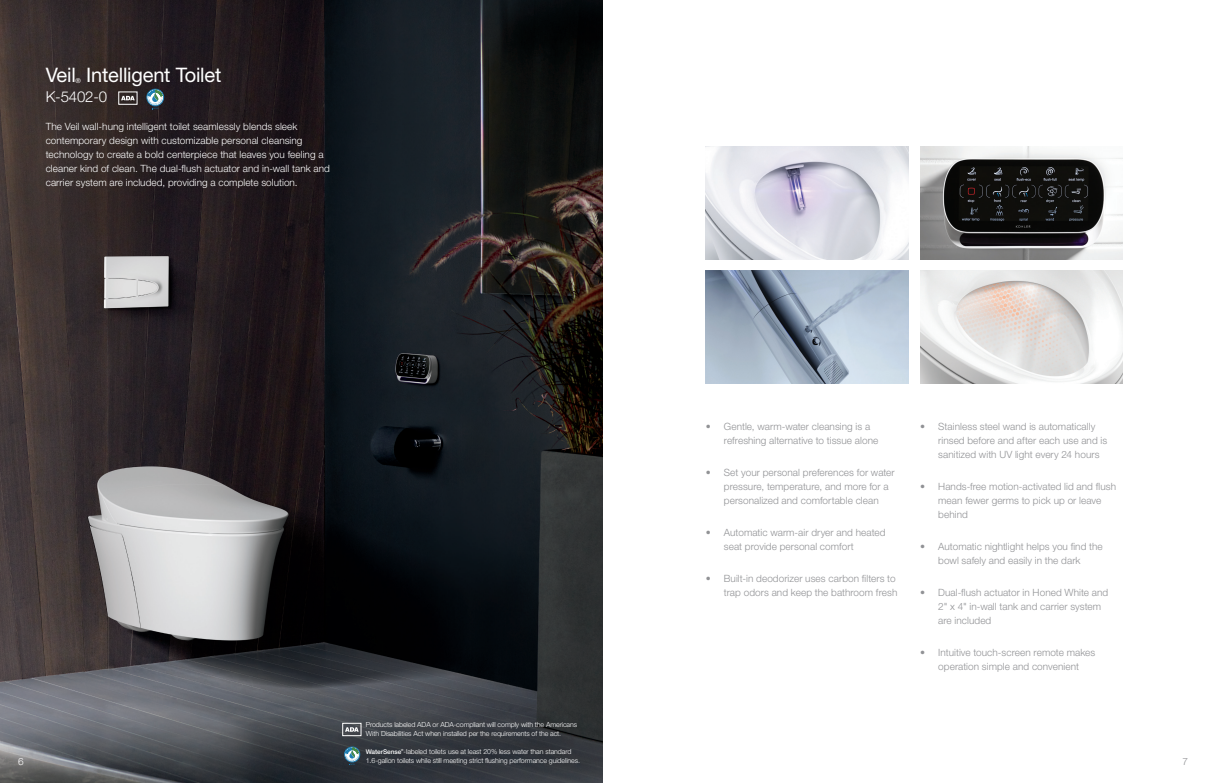
<style>
.page{position:relative;width:1206px;height:783px;background:#fff}
.page>*{position:absolute;margin:0;border:0;box-sizing:border-box;transform-origin:0 0}
.t1{font:20px "Helvetica Neue LT Pro";letter-spacing:-.01em;color:#fff}
.t2{font:300 15px "Helvetica Neue LT Pro";color:#fff}
.t3{font:300 10px/14px "Helvetica Neue LT Pro";letter-spacing:.005em;color:#919295}
.t4{font:300 10px/14px "Helvetica Neue LT Pro";letter-spacing:.005em;color:#fff}
.t5{font:300 7px/9px "Helvetica Neue LT Pro";letter-spacing:-.01em;color:#fff}
.t6{font:6.7px "Helvetica Neue LT Pro";color:#fff}
.t7{font:500 2.9px "Helvetica Neue LT Pro";color:#fff}
.s1{font-weight:500;font-size:6.5px}
</style>
<div class="page">
<img style="left:920px;top:146px;width:203px;height:113px">
<img style="left:920px;top:271px;width:203px;height:113px">
<img style="left:706px;top:271px;width:202px;height:113px">
<img style="left:706px;top:146px;width:202px;height:113px">
<img style="left:0;top:0;width:603px;height:783px">
<div style="left:344px;top:747px;width:16px;height:15px;border:1px solid #1d7eb2;border-radius:50%"></div>
<svg style="left:346px;top:747px;width:13px;height:18px"></svg>
<svg style="left:121px;top:96px;width:14px;height:4px"></svg>
<div style="left:343px;top:723px;width:18px;height:13px;border:1px solid #fff"></div>
<svg style="left:345px;top:727px;width:14px;height:5px"></svg>
<div style="left:147px;top:89px;width:17px;height:17px;border:1px solid #1d7eb2;border-radius:50%"></div>
<svg style="left:148px;top:90px;width:15px;height:19px"></svg>
<p class="t1" style="left:46px;top:62px;width:32px">Veil</p>
<p class="t6" style="left:76px;top:76px;width:7px">®</p>
<p class="t1" style="left:86px;top:62px;width:137px">Intelligent Toilet</p>
<p class="t2" style="left:46px;top:88px;width:63px">K-5402-0</p>
<p class="t4" style="left:46px;top:119px;width:286px">The Veil wall-hung intelligent toilet seamlessly blends sleek contemporary design with customizable personal cleansing technology to create a bold centerpiece that leaves you feeling a cleaner kind of clean. The dual-flush actuator and in-wall tank and carrier system are included, providing a complete solution.</p>
<p class="t5" style="left:366px;top:720px;width:213px">Products labeled ADA or ADA-compliant will comply with the Americans<br>With Disabilities Act when installed per the requirements of the act.</p>
<p class="t5" style="left:366px;top:747px;width:207px"><span class="s1">WaterSense</span> -labeled toilets use at least 20% less water than standard</p>
<p class="t7" style="left:401px;top:748px;width:4px">®</p>
<p class="t4" style="left:18px;top:754px;width:7px">6</p>
<p class="t5" style="left:366px;top:756px;width:216px">1.6-gallon toilets while still meeting strict flushing performance guidelines.</p>
<p class="t3" style="left:724px;top:419px;width:156px;text-indent:-18px">• Gentle, warm-water cleansing is a refreshing alternative to tissue alone</p>
<p class="t3" style="left:724px;top:465px;width:172px;text-indent:-18px">• Set your personal preferences for water pressure, temperature, and more for a personalized and comfortable clean</p>
<p class="t3" style="left:724px;top:525px;width:163px;text-indent:-18px">• Automatic warm-air dryer and heated seat provide personal comfort</p>
<p class="t3" style="left:706px;top:571px;width:193px;text-align:right">• Built-in deodorizer uses carbon filters to trap odors and keep the bathroom fresh</p>
<p class="t3" style="left:938px;top:419px;width:171px;text-indent:-18px">• Stainless steel wand is automatically rinsed before and after each use and is sanitized with UV light every 24 hours</p>
<p class="t3" style="left:938px;top:479px;width:179px;text-indent:-18px">• Hands-free motion-activated lid and flush mean fewer germs to pick up or leave behind</p>
<p class="t3" style="left:920px;top:539px;width:184px;text-align:center">• Automatic nightlight helps you find the bowl safely and easily in the dark</p>
<p class="t3" style="left:938px;top:585px;width:172px;text-indent:-18px">• Dual-flush actuator in Honed White and<br>2" x 4" in-wall tank and carrier system are included</p>
<p class="t3" style="left:920px;top:645px;width:177px;text-align:center">• Intuitive touch-screen remote makes operation simple and convenient</p>
<p class="t3" style="left:1182px;top:754px;width:7px">7</p>
</div>
